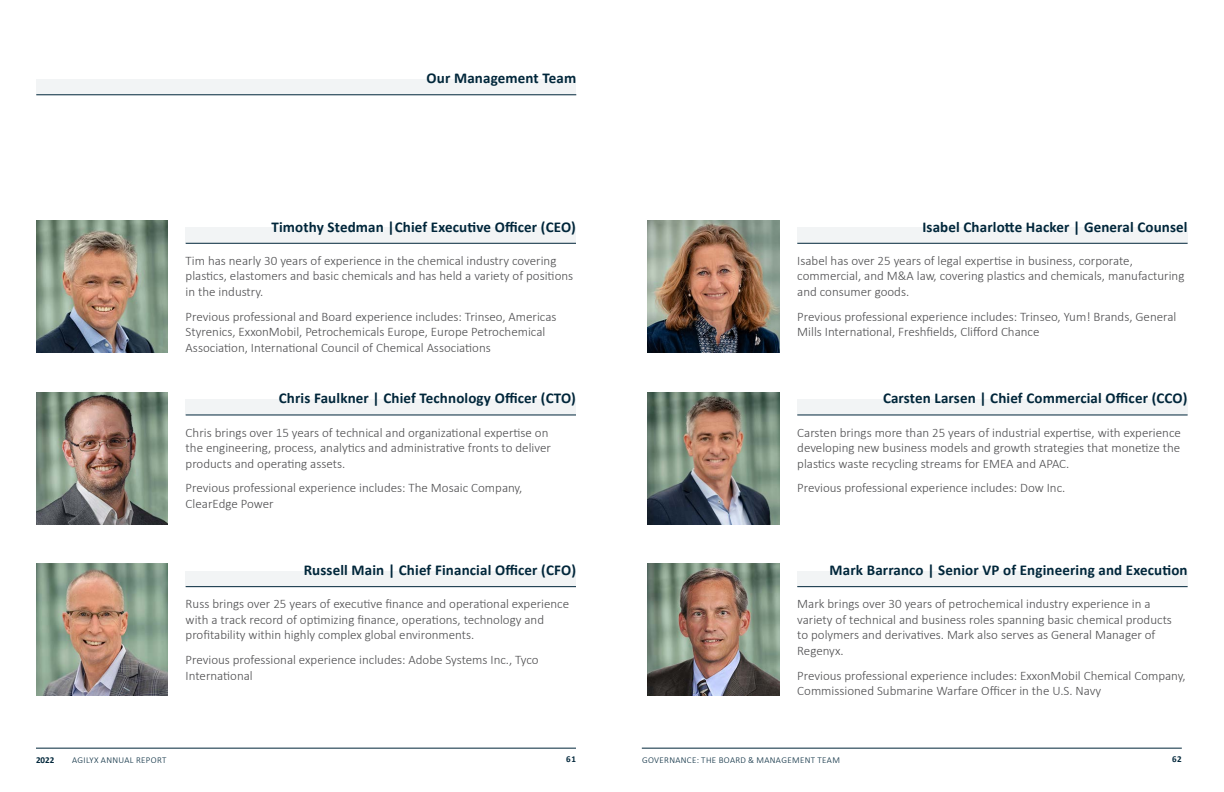
<style>
.page{position:relative;width:1224px;height:792px;background:#fff}
.page>*{position:absolute;margin:0;border:0;box-sizing:border-box;transform-origin:0 0}
.t1{font:700 15px "Calibri";letter-spacing:.01em;color:#00263a}
.t2{font:300 13px/15.6px "Calibri";color:#4d4d4f}
.Page_Info{font:300 9px "Calibri";letter-spacing:.04em;color:#00263a}
.t3{font:700 9px "Calibri";color:#00263a}
</style>
<div class="page">
<img style="left:36px;top:220px;width:132px;height:132px">
<img style="left:648px;top:220px;width:132px;height:132px">
<img style="left:36px;top:392px;width:132px;height:132px">
<img style="left:648px;top:392px;width:132px;height:132px">
<img style="left:36px;top:564px;width:132px;height:132px">
<img style="left:648px;top:564px;width:132px;height:132px">
<div style="left:186px;top:227px;width:390px;height:16px;background:#f2f4f5"></div>
<div style="left:797px;top:227px;width:391px;height:16px;background:#f2f4f5"></div>
<div style="left:186px;top:571px;width:390px;height:16px;background:#f2f4f5"></div>
<div style="left:797px;top:571px;width:391px;height:16px;background:#f2f4f5"></div>
<hr style="left:186px;top:243px;width:390px;height:1px;background:#00263a">
<hr style="left:797px;top:243px;width:391px;height:1px;background:#00263a">
<div style="left:186px;top:399px;width:390px;height:16px;background:#f2f4f5"></div>
<hr style="left:186px;top:415px;width:390px;height:1px;background:#00263a">
<div style="left:797px;top:399px;width:391px;height:16px;background:#f2f4f5"></div>
<hr style="left:797px;top:415px;width:391px;height:1px;background:#00263a">
<hr style="left:186px;top:586px;width:390px;height:1px;background:#00263a">
<hr style="left:797px;top:586px;width:391px;height:1px;background:#00263a">
<div style="left:36px;top:79px;width:540px;height:16px;background:#f2f4f5"></div>
<hr style="left:36px;top:95px;width:540px;height:1px;background:#00263a">
<hr style="left:36px;top:748px;width:540px;height:1px;background:#00263a">
<hr style="left:642px;top:748px;width:540px;height:1px;background:#00263a">
<h3 class="t1" style="left:427px;top:68px;width:151px">Our Management Team</h3>
<h3 class="t1" style="left:272px;top:216px;width:306px">Timothy Stedman |Chief Executive Officer (CEO)</h3>
<h3 class="t1" style="left:922px;top:216px;width:267px">Isabel Charlotte Hacker | General Counsel</h3>
<p class="t2" style="left:186px;top:253px;width:389px">Tim has nearly 30 years of experience in the chemical industry covering plastics, elastomers and basic chemicals and has held a variety of positions in the industry.</p>
<p class="t2" style="left:186px;top:308px;width:372px">Previous professional and Board experience includes: Trinseo, Americas<br>Styrenics, ExxonMobil, Petrochemicals Europe, Europe Petrochemical<br>Association, International Council of Chemical Associations</p>
<h3 class="t1" style="left:279px;top:388px;width:299px">Chris Faulkner | Chief Technology Officer (CTO)</h3>
<p class="t2" style="left:186px;top:424px;width:367px">Chris brings over 15 years of technical and organizational expertise on the engineering, process, analytics and administrative fronts to deliver products and operating assets.</p>
<p class="t2" style="left:186px;top:480px;width:338px">Previous professional experience includes: The Mosaic Company,<br>ClearEdge Power</p>
<p class="t2" style="left:797px;top:253px;width:389px">Isabel has over 25 years of legal expertise in business, corporate, commercial, and M&amp;A law, covering plastics and chemicals, manufacturing and consumer goods.</p>
<p class="t2" style="left:797px;top:308px;width:381px">Previous professional experience includes: Trinseo, Yum! Brands, General<br>Mills International, Freshfields, Clifford Chance</p>
<h3 class="t1" style="left:883px;top:388px;width:306px">Carsten Larsen | Chief Commercial Officer (CCO)</h3>
<p class="t2" style="left:797px;top:424px;width:385px;text-align:justify">Carsten brings more than 25 years of industrial expertise, with experience developing new business models and growth strategies that monetize the plastics waste recycling streams for EMEA and APAC.</p>
<p class="t2" style="left:797px;top:480px;width:270px">Previous professional experience includes: Dow Inc.</p>
<h3 class="t1" style="left:304px;top:560px;width:274px">Russell Main | Chief Financial Officer (CFO)</h3>
<h3 class="t1" style="left:830px;top:560px;width:360px">Mark Barranco | Senior VP of Engineering and Execution</h3>
<p class="t2" style="left:186px;top:596px;width:385px">Russ brings over 25 years of executive finance and operational experience with a track record of optimizing finance, operations, technology and profitability within highly complex global environments.</p>
<p class="t2" style="left:186px;top:652px;width:354px">Previous professional experience includes: Adobe Systems Inc., Tyco<br>International</p>
<p class="t2" style="left:797px;top:596px;width:376px">Mark brings over 30 years of petrochemical industry experience in a variety of technical and business roles spanning basic chemical products to polymers and derivatives. Mark also serves as General Manager of Regenyx.</p>
<p class="t2" style="left:797px;top:667px;width:390px">Previous professional experience includes: ExxonMobil Chemical Company,<br>Commissioned Submarine Warfare Officer in the U.S. Navy</p>
<p class="t3" style="left:36px;top:754px;width:20px">2022</p>
<p class="Page_Info" style="left:72px;top:754px;width:96px">AGILYX ANNUAL REPORT</p>
<p class="t3" style="left:566px;top:753px;width:11px">61</p>
<p class="Page_Info" style="left:642px;top:754px;width:200px">GOVERNANCE: THE BOARD &amp; MANAGEMENT TEAM</p>
<p class="t3" style="left:1172px;top:753px;width:11px">62</p>
</div>
